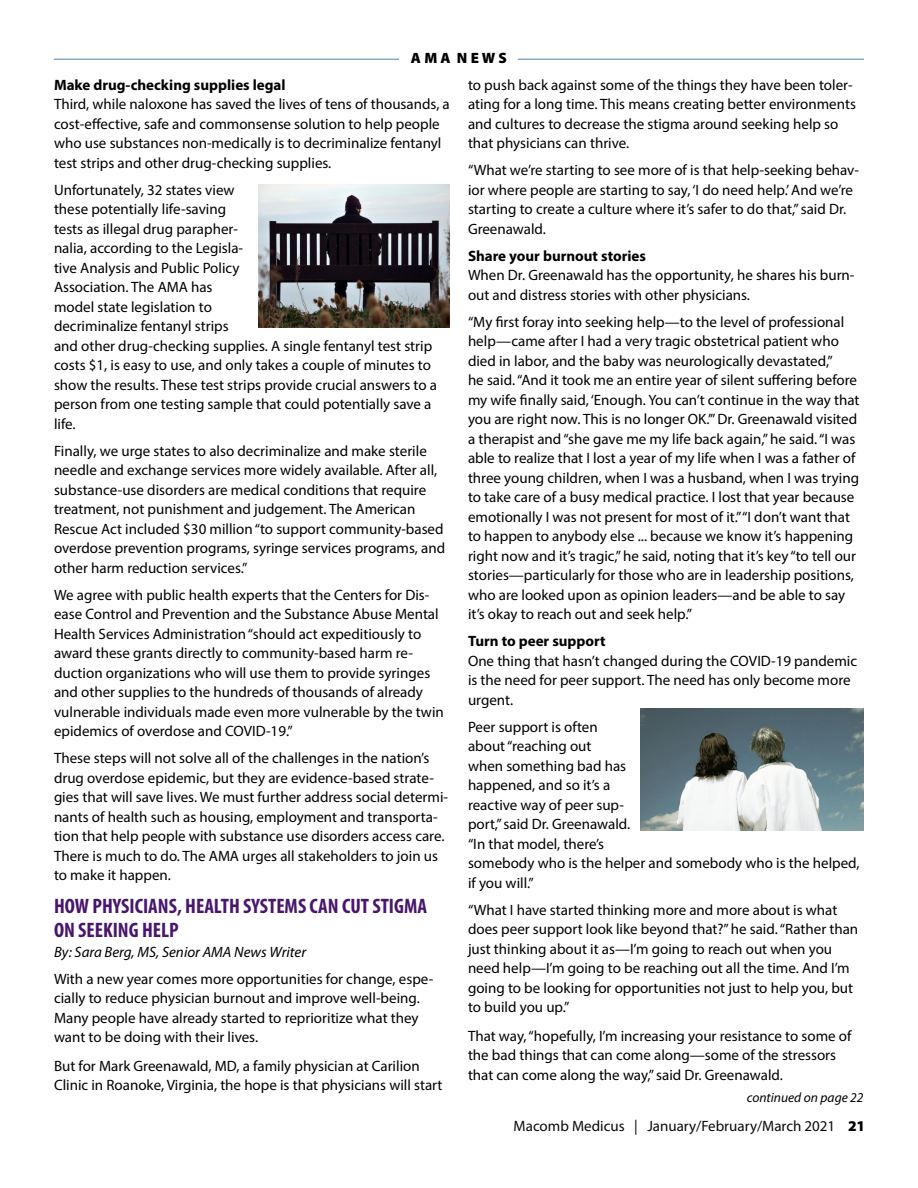
<style>
.page{position:relative;width:918px;height:1188px;background:#fff}
.page>*{position:absolute;margin:0;border:0;box-sizing:border-box;transform-origin:0 0}
.t1{font:700 condensed 21px/24px "Myriad Pro";color:#48166d}
.t2{font:15px/19.5px "Myriad Pro";color:#000}
.t3{font:700 15px "Myriad Pro";color:#000}
.t4{font:15px "Myriad Pro";color:#0b0a0b}
.t5{font:italic 15px "Myriad Pro";color:#000}
.t6{font:900 15px "Myriad Pro";color:#000}
.t7{font:italic 13.5px "Myriad Pro";color:#000}
.s1{font-weight:900;color:#000}
</style>
<div class="page">
<hr style="left:54px;top:59px;width:810px;height:1px;background:#89a7c8">
<div style="left:400px;top:52px;width:118px;height:26px;background:#fff"></div>
<img style="left:259px;top:185px;width:191px;height:143px">
<img style="left:640px;top:708px;width:224px;height:122px">
<p class="t6" style="left:411px;top:48px;width:98px">A M A N E W S</p>
<p class="t3" style="left:54px;top:75px;width:233px">Make drug-checking supplies legal</p>
<p class="t2" style="left:54px;top:94px;width:397px">Third, while naloxone has saved the lives of tens of thousands, a cost-effective, safe and commonsense solution to help people who use substances non-medically is to decriminalize fentanyl test strips and other drug-checking supplies.</p>
<p class="t2" style="left:54px;top:180px;width:191px">Unfortunately, 32 states view these potentially life-saving tests as illegal drug parapher&shy;nalia, according to the Legisla&shy;tive Analysis and Public Policy<br>Association. The AMA has</p>
<p class="t2" style="left:54px;top:297px;width:159px">model state legislation to</p>
<p class="t2" style="left:54px;top:316px;width:385px">decriminalize fentanyl strips<br>and other drug-checking supplies. A single fentanyl test strip costs $1, is easy to use, and only takes a couple of minutes to show the results. These test strips provide crucial answers to a person from one testing sample that could potentially save a life.</p>
<p class="t2" style="left:54px;top:441px;width:393px">Finally, we urge states to also decriminalize and make sterile needle and exchange services more widely available. After all, substance-use disorders are medical conditions that require treatment, not punishment and judgement. The American Rescue Act included $30 million “to support community-based overdose prevention programs, syringe services programs, and other harm reduction services.”</p>
<p class="t2" style="left:54px;top:585px;width:391px">We agree with public health experts that the Centers for Dis&shy;ease Control and Prevention and the Substance Abuse Mental Health Services Administration “should act expeditiously to award these grants directly to community-based harm re&shy;duction organizations who will use them to provide syringes and other supplies to the hundreds of thousands of already vulnerable individuals made even more vulnerable by the twin epidemics of overdose and COVID-19.”</p>
<p class="t2" style="left:54px;top:748px;width:396px">These steps will not solve all of the challenges in the nation’s drug overdose epidemic, but they are evidence-based strate&shy;gies that will save lives. We must further address social determi&shy;nants of health such as housing, employment and transporta&shy;tion that help people with substance use disorders access care.<br>There is much to do. The AMA urges all stakeholders to join us to make it happen.</p>
<p class="t1" style="left:54px;top:894px;width:375px">HOW PHYSICIANS, HEALTH SYSTEMS CAN CUT STIGMA<br>ON SEEKING HELP</p>
<p class="t5" style="left:54px;top:943px;width:254px">By: Sara Berg, MS, Senior AMA News Writer</p>
<p class="t2" style="left:54px;top:969px;width:381px">With a new year comes more opportunities for change, espe&shy;cially to reduce physician burnout and improve well-being.<br>Many people have already started to reprioritize what they want to be doing with their lives.</p>
<p class="t2" style="left:54px;top:1056px;width:390px">But for Mark Greenawald, MD, a family physician at Carilion<br>Clinic in Roanoke, Virginia, the hope is that physicians will start</p>
<p class="t2" style="left:468px;top:75px;width:390px">to push back against some of the things they have been toler&shy;ating for a long time. This means creating better environments and cultures to decrease the stigma around seeking help so that physicians can thrive.</p>
<p class="t2" style="left:468px;top:160px;width:393px">“What we’re starting to see more of is that help-seeking behav&shy;ior where people are starting to say, ‘I do need help.’ And we’re starting to create a culture where it’s safer to do that,” said Dr.<br>Greenawald.</p>
<p class="t3" style="left:468px;top:246px;width:180px">Share your burnout stories</p>
<p class="t2" style="left:468px;top:265px;width:388px">When Dr. Greenawald has the opportunity, he shares his burn&shy;out and distress stories with other physicians.</p>
<p class="t2" style="left:468px;top:312px;width:378px">“My first foray into seeking help—to the level of professional help—came after I had a very tragic obstetrical patient who died in labor, and the baby was neurologically devastated,”</p>
<p class="t2" style="left:468px;top:370px;width:393px">he said. “And it took me an entire year of silent suffering before my wife finally said, ‘Enough. You can’t continue in the way that you are right now. This is no longer OK.’” Dr. Greenawald visited a therapist and “she gave me my life back again,” he said. “I was able to realize that I lost a year of my life when I was a father of three young children, when I was a husband, when I was trying to take care of a busy medical practice. I lost that year because emotionally I was not present for most of it.” “I don’t want that to happen to anybody else ... because we know it’s happening right now and it’s tragic,” he said, noting that it’s key “to tell our stories—particularly for those who are in leadership positions, who are looked upon as opinion leaders—and be able to say it’s okay to reach out and seek help.”</p>
<p class="t3" style="left:468px;top:632px;width:139px">Turn to peer support</p>
<p class="t2" style="left:468px;top:651px;width:391px">One thing that hasn’t changed during the COVID-19 pandemic is the need for peer support. The need has only become more urgent.</p>
<p class="t2" style="left:468px;top:717px;width:393px">Peer support is often<br>about “reaching out<br>when something bad has<br>happened, and so it’s a<br>reactive way of peer sup-<br>port,” said Dr. Greenawald.<br>“In that model, there’s<br>somebody who is the helper and somebody who is the helped, if you will.”</p>
<p class="t2" style="left:468px;top:900px;width:392px">“What I have started thinking more and more about is what does peer support look like beyond that?” he said. “Rather than just thinking about it as—I’m going to reach out when you need help—I’m going to be reaching out all the time. And I’m going to be looking for opportunities not just to help you, but to build you up.”</p>
<p class="t2" style="left:468px;top:1026px;width:385px">That way, “hopefully, I’m increasing your resistance to some of the bad things that can come along—some of the stressors that can come along the way,” said Dr. Greenawald.</p>
<p class="t7" style="left:747px;top:1089px;width:118px">continued on page 22</p>
<p class="t4" style="left:514px;top:1117px;width:353px">Macomb Medicus | January/February/March 2021 <span class="s1">21</span></p>
</div>
